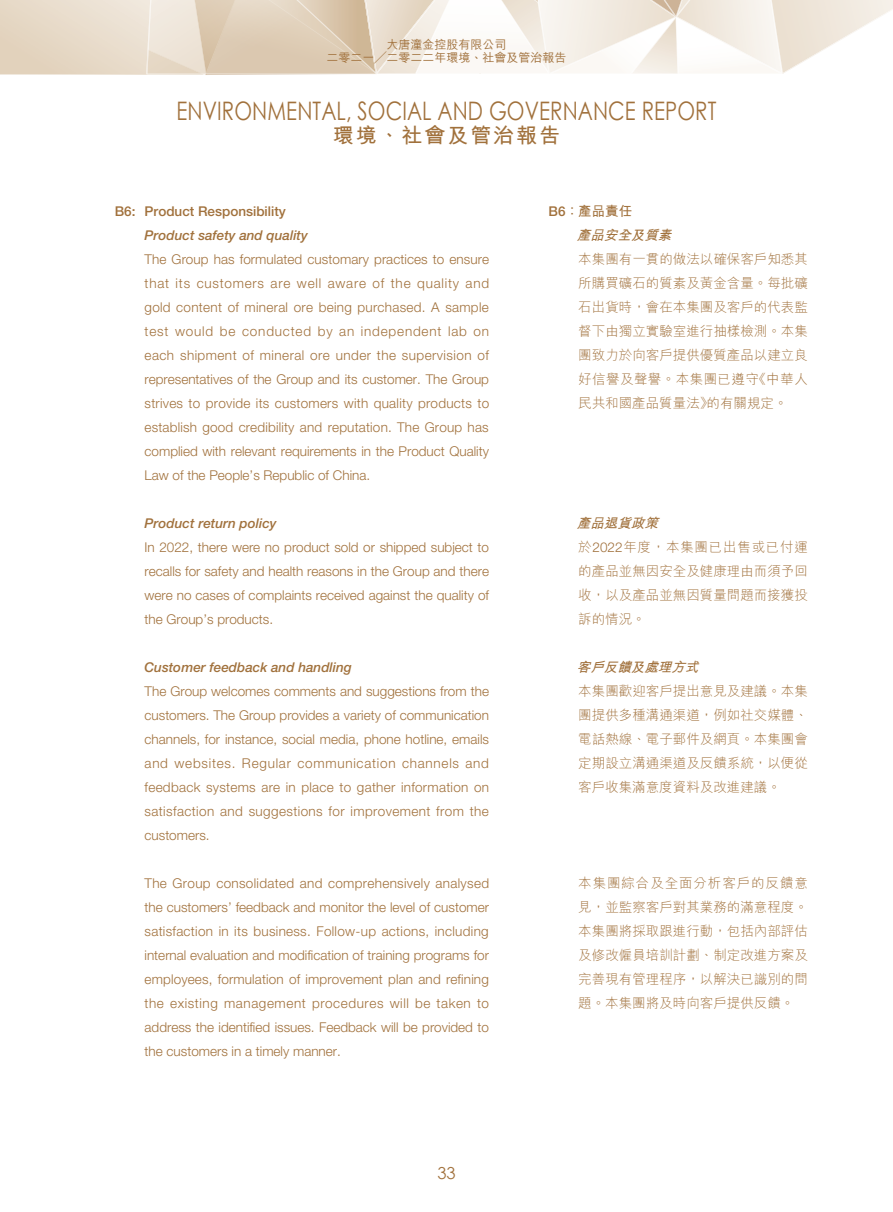
<style>
.page{position:relative;width:893px;height:1212px;background:#fff}
.page>*{position:absolute;margin:0;border:0;box-sizing:border-box;transform-origin:0 0}
.t1{font:25.5px "Century Gothic";letter-spacing:.005em;color:#a1713c;scale:.8 1}
.t2{font:700 21px "M Hei HK";letter-spacing:.09em;color:#a1713c}
.t3{font:16.5px "Century Gothic";color:#a1713c}
.t4{font:300 13.5px/24px "Helvetica Neue LT Std";color:#a1713c;text-align:justify}
.t5{font:300 13.5px/24px "M Hei HK";color:#a1713c;text-align:justify}
.t6{font:italic 500 13.5px "Helvetica Neue LT Std";color:#a1713c}
.t7{font:500 13.5px "Helvetica Neue LT Std";color:#a1713c}
.t8{font:italic 700 13.5px/23.9px "M Hei HK";color:#a1713c}
.t9{font:500 12px/13.5px "M Hei HK";color:#a1713c;text-align:center}
.s1{font-family:"Helvetica Neue LT Std";font-weight:500;font-style:normal}
.s2{font-style:normal}
.s3{font-weight:700;font-style:italic}
.s4{font-family:"Helvetica Neue LT Std"}
</style>
<div class="page">
<svg style="left:0;top:0;width:893px;height:75px"></svg>
<p class="t9" style="left:326px;top:37px;width:241px">大唐潼金控股有限公司<br>二零二一╱二零二二年環境、社會及管治報告</p>
<h1 class="t1" style="left:177px;top:93px;width:676px">ENVIRONMENTAL, SOCIAL AND GOVERNANCE REPORT</h1>
<h2 class="t2" style="left:333px;top:120px;width:229px">環境、社會及管治報告</h2>
<p class="t7" style="left:115px;top:203px;width:173px">B6: Product Responsibility</p>
<p class="t6" style="left:145px;top:227px;width:165px">Product safety and quality</p>
<p class="t4" style="left:145px;top:247px;width:346px">The Group has formulated customary practices to ensure that its customers are well aware of the quality and gold content of mineral ore being purchased. A sample test would be conducted by an independent lab on each shipment of mineral ore under the supervision of representatives of the Group and its customer. The Group strives to provide its customers with quality products to establish good credibility and reputation. The Group has complied with relevant requirements in the Product Quality Law of the People’s Republic of China.</p>
<p class="t6" style="left:145px;top:515px;width:134px">Product return policy</p>
<p class="t4" style="left:145px;top:535px;width:346px">In 2022, there were no product sold or shipped subject to recalls for safety and health reasons in the Group and there were no cases of complaints received against the quality of the Group’s products.</p>
<p class="t6" style="left:145px;top:659px;width:209px">Customer feedback and handling</p>
<p class="t4" style="left:145px;top:679px;width:346px">The Group welcomes comments and suggestions from the customers. The Group provides a variety of communication channels, for instance, social media, phone hotline, emails and websites. Regular communication channels and feedback systems are in place to gather information on satisfaction and suggestions for improvement from the customers.</p>
<p class="t4" style="left:145px;top:871px;width:346px">The Group consolidated and comprehensively analysed the customers’ feedback and monitor the level of customer satisfaction in its business. Follow-up actions, including internal evaluation and modification of training programs for employees, formulation of improvement plan and refining the existing management procedures will be taken to address the identified issues. Feedback will be provided to the customers in a timely manner.</p>
<p class="t3" style="left:437px;top:1162px;width:20px">33</p>
<p class="t8" style="left:577px;top:198px;width:101px;text-indent:-28px"><span class="s1">B6</span><span class="s2">：產品責任<br></span>產品安全及質素</p>
<p class="t5" style="left:578px;top:247px;width:231px">本集團有一貫的做法以確保客戶知悉其所購買礦石的質素及黃金含量。每批礦石出貨時，會在本集團及客戶的代表監督下由獨立實驗室進行抽樣檢測。本集團致力於向客戶提供優質產品以建立良好信譽及聲譽。本集團已遵守《中華人民共和國產品質量法》的有關規定。</p>
<p class="t5" style="left:577px;top:511px;width:232px;text-align:left"><span class="s3">產品退貨政策<br></span>於<span class="s4">2022</span>年度，本集團已出售或已付運的產品並無因安全及健康理由而須予回收，以及產品並無因質量問題而接獲投訴的情況。</p>
<p class="t8" style="left:577px;top:654px;width:128px">客戶反饋及處理方式</p>
<p class="t5" style="left:578px;top:679px;width:231px">本集團歡迎客戶提出意見及建議。本集團提供多種溝通渠道，例如社交媒體、電話熱線、電子郵件及網頁。本集團會定期設立溝通渠道及反饋系統，以便從客戶收集滿意度資料及改進建議。</p>
<p class="t5" style="left:578px;top:871px;width:231px">本集團綜合及全面分析客戶的反饋意見，並監察客戶對其業務的滿意程度。本集團將採取跟進行動，包括內部評估及修改僱員培訓計劃、制定改進方案及完善現有管理程序，以解決已識別的問題。本集團將及時向客戶提供反饋。</p>
</div>
